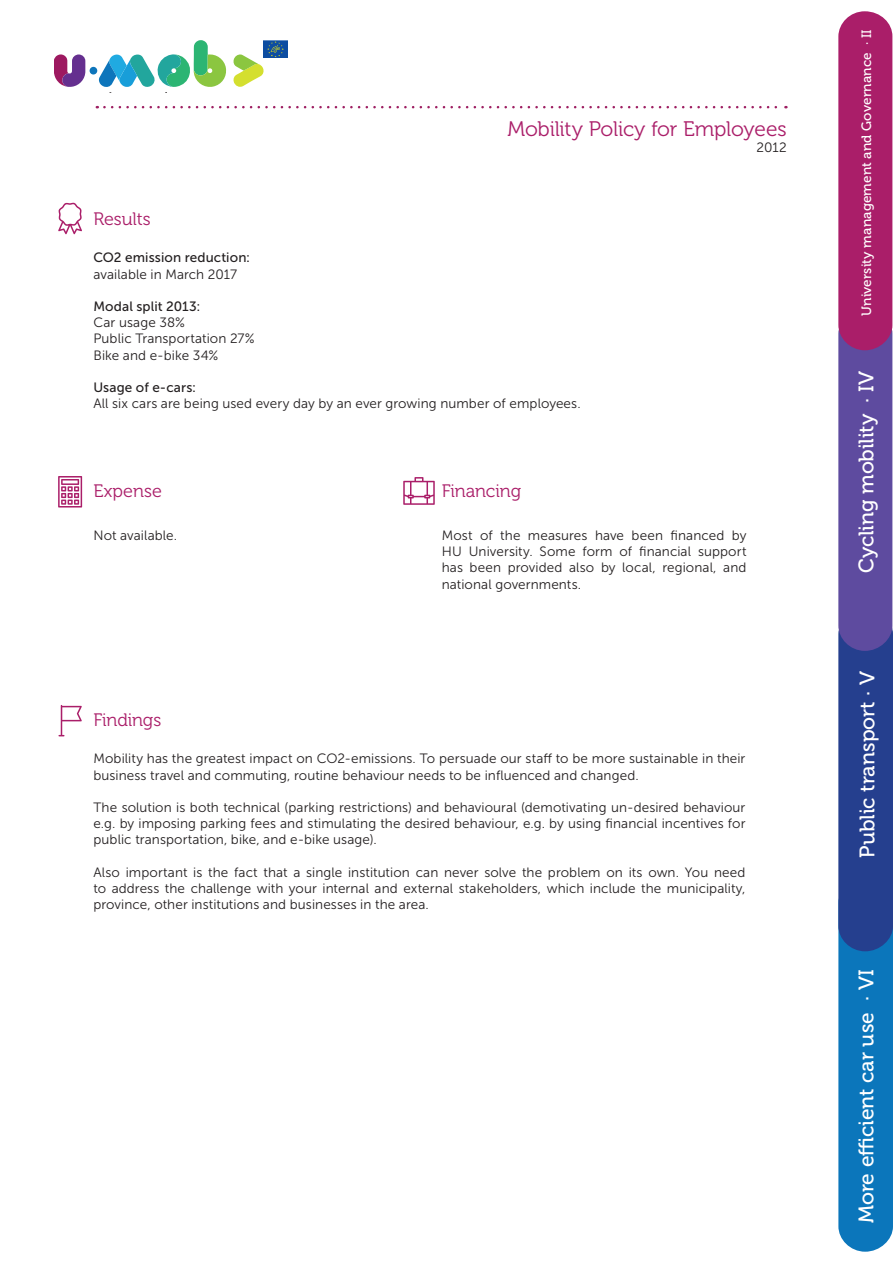
<style>
.page{position:relative;width:893px;height:1263px;background:#fff}
.page>*{position:absolute;margin:0;border:0;box-sizing:border-box;transform-origin:0 0}
.t1{font:21px "Museo 500";letter-spacing:-.005em;color:#fff}
.t2{font:21px "Museo 300";letter-spacing:-.01em;color:#aa1e69}
.t3{font:18px "Museo 500";letter-spacing:-.005em;color:#fff}
.t4{font:18px "Museo 300";letter-spacing:-.005em;color:#aa1e69}
.t5{font:13.5px/16.2px "Museo Sans 300";letter-spacing:.005em;color:#231f20;text-align:justify}
.t6{font:13.5px "Museo Sans 500";letter-spacing:.01em;color:#231f20}
.t7{font:13.5px "Museo 500";letter-spacing:.005em;color:#fff}
</style>
<div class="page">
<svg style="left:54px;top:54px;width:31px;height:33px"></svg>
<svg style="left:233px;top:54px;width:31px;height:33px"></svg>
<div style="left:90px;top:67px;width:7px;height:8px;background:#0d75bb;border-radius:50%"></div>
<img style="left:263px;top:40px;width:25px;height:18px">
<svg style="left:99px;top:40px;width:128px;height:53px"></svg>
<svg style="left:104px;top:106px;width:682px;height:2px"></svg>
<svg style="left:58px;top:705px;width:24px;height:31px"></svg>
<svg style="left:58px;top:476px;width:24px;height:31px"></svg>
<svg style="left:58px;top:203px;width:24px;height:31px"></svg>
<svg style="left:403px;top:477px;width:32px;height:28px"></svg>
<div style="left:838px;top:877px;width:55px;height:375px;background:#0b76bb;border-radius:26px"></div>
<div style="left:838px;top:609px;width:55px;height:342px;background:#253f8e;border-radius:26px"></div>
<div style="left:838px;top:309px;width:54px;height:342px;background:#5e4b9f;border-radius:26px"></div>
<div style="left:838px;top:11px;width:54px;height:339px;background:#aa1e69;border-radius:26px"></div>
<h2 class="t4" style="left:93px;top:209px;width:59px">Results</h2>
<h1 class="t2" style="left:507px;top:117px;width:281px">Mobility Policy for Employees</h1>
<p class="t5" style="left:757px;top:139px;width:32px">2012</p>
<p class="t6" style="left:93px;top:250px;width:158px">CO2 emission reduction:</p>
<p class="t5" style="left:93px;top:266px;width:145px">available in March 2017</p>
<p class="t6" style="left:93px;top:299px;width:109px">Modal split 2013:</p>
<p class="t5" style="left:93px;top:314px;width:163px;text-align:left">Car usage 38%<br>Public Transportation 27%<br>Bike and e-bike 34%</p>
<p class="t6" style="left:93px;top:380px;width:104px">Usage of e-cars:</p>
<p class="t5" style="left:93px;top:395px;width:489px">All six cars are being used every day by an ever growing number of employees.</p>
<h2 class="t4" style="left:93px;top:481px;width:70px">Expense</h2>
<h2 class="t4" style="left:442px;top:481px;width:81px">Financing</h2>
<p class="t5" style="left:93px;top:527px;width:85px">Not available.</p>
<p class="t5" style="left:442px;top:527px;width:306px">Most of the measures have been financed by HU University. Some form of financial support has been provided also by local, regional, and national governments.</p>
<h2 class="t4" style="left:93px;top:710px;width:69px">Findings</h2>
<p class="t5" style="left:93px;top:751px;width:653px">Mobility has the greatest impact on CO2-emissions. To persuade our staff to be more sustainable in their business travel and commuting, routine behaviour needs to be influenced and changed.</p>
<p class="t5" style="left:93px;top:799px;width:654px">The solution is both technical (parking restrictions) and behavioural (demotivating un-desired behaviour e.g. by imposing parking fees and stimulating the desired behaviour, e.g. by using financial incentives for public transportation, bike, and e-bike usage).</p>
<p class="t5" style="left:93px;top:864px;width:654px">Also important is the fact that a single institution can never solve the problem on its own. You need to address the challenge with your internal and external stakeholders, which include the municipality, province, other institutions and businesses in the area.</p>
<p class="t7" style="left:859px;top:316px;width:287px;rotate:-90deg">University management and Governance · II</p>
<h2 class="t3" style="left:856px;top:428px;width:376px;rotate:-90deg">University management and Governance · II</h2>
<h1 class="t1" style="left:855px;top:573px;width:203px;rotate:-90deg">Cycling mobility · IV</h1>
<h1 class="t1" style="left:856px;top:858px;width:188px;rotate:-90deg">Public transport · V</h1>
<h1 class="t1" style="left:855px;top:1223px;width:255px;rotate:-90deg">More efficient car use · VI</h1>
</div>
